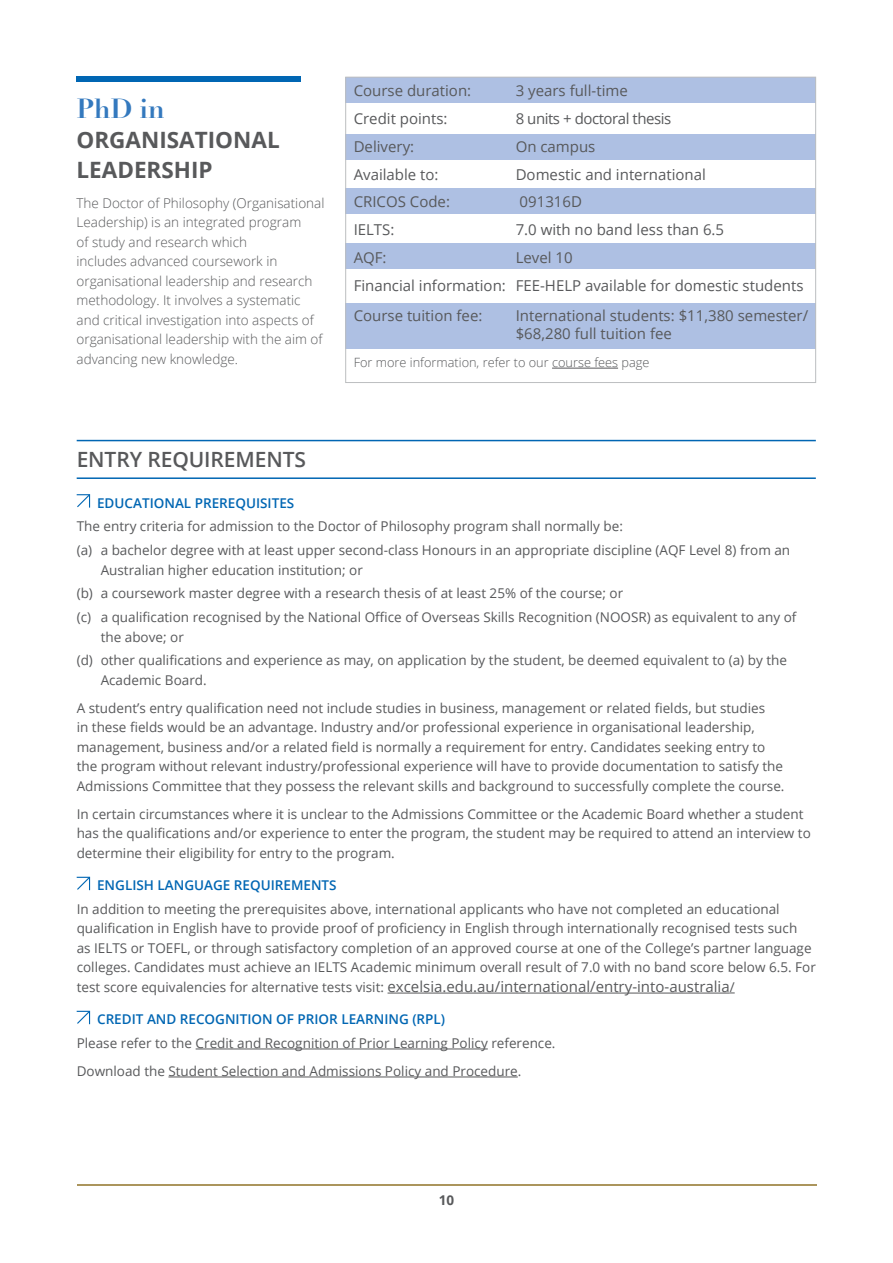
<style>
.page{position:relative;width:893px;height:1263px;background:#fff}
.page>*{position:absolute;margin:0;border:0;box-sizing:border-box;transform-origin:0 0}
.t1{font:700 27px "Didot";color:#3479be}
.t2{font:700 22.5px/29.7px "Open Sans";color:#58595b}
.t3{font:600 21px "Open Sans";letter-spacing:-.005em;color:#58595b}
.t4{font:15px/27.8px "Open Sans";color:#58595b}
.t5{font:15px "Open Sans";letter-spacing:-.03em;color:#58595b}
.t6{font:13.5px/19.5px "Open Sans";color:#58595b}
.t7{font:300 13.5px/19.5px "Open Sans";color:#58595b}
.t8{font:600 13.5px "Open Sans";color:#0066b3}
.t9{font:700 13.5px "Open Sans";color:#58595b}
.t10{font:300 12.75px "Open Sans";color:#58595b}
.s1{font-size:13.5px}
</style>
<div class="page">
<hr style="left:77px;top:1184px;width:739px;height:1px;background:#ab955c">
<div style="left:345px;top:243px;width:471px;height:26px;background:#aec0e3"></div>
<div style="left:345px;top:304px;width:471px;height:45px;background:#aec0e3"></div>
<div style="left:345px;top:77px;width:471px;height:26px;background:#aec0e3"></div>
<div style="left:345px;top:134px;width:471px;height:25px;background:#aec0e3"></div>
<div style="left:345px;top:188px;width:471px;height:25px;background:#aec0e3"></div>
<hr style="left:552px;top:368px;width:66px;height:1px;background:#58595b">
<div style="left:345px;top:77px;width:471px;height:306px;border:1px solid #bcbec0"></div>
<div style="left:77px;top:77px;width:224px;height:5px;background:#0066b3"></div>
<hr style="left:77px;top:440px;width:739px;height:1px;background:#0066b3">
<hr style="left:77px;top:477px;width:739px;height:2px;background:#0066b3">
<hr style="left:388px;top:993px;width:342px;height:1px;background:#58595b">
<hr style="left:196px;top:1048px;width:292px;height:1px;background:#58595b">
<hr style="left:168px;top:1077px;width:350px;height:1px;background:#58595b">
<svg style="left:76px;top:494px;width:15px;height:14px"></svg>
<svg style="left:76px;top:876px;width:15px;height:15px"></svg>
<svg style="left:76px;top:1010px;width:15px;height:15px"></svg>
<h1 class="t1" style="left:77px;top:92px;width:90px">PhD in</h1>
<h2 class="t2" style="left:77px;top:124px;width:205px">ORGANISATIONAL<br>LEADERSHIP</h2>
<p class="t7" style="left:77px;top:193px;width:249px">The Doctor of Philosophy (Organisational Leadership) is an integrated program<br>of study and research which<br>includes advanced coursework in organisational leadership and research methodology. It involves a systematic and critical investigation into aspects of organisational leadership with the aim of advancing new knowledge.</p>
<p class="t4" style="left:354px;top:77px;width:119px">Course duration:</p>
<p class="t4" style="left:516px;top:77px;width:114px">3 years full-time</p>
<p class="t4" style="left:354px;top:104px;width:95px">Credit points:</p>
<p class="t5" style="left:516px;top:108px;width:157px">8 units + doctoral thesis</p>
<p class="t4" style="left:354px;top:132px;width:62px">Delivery:</p>
<p class="t4" style="left:516px;top:132px;width:81px">On campus</p>
<p class="t4" style="left:354px;top:160px;width:86px">Available to:</p>
<p class="t4" style="left:516px;top:160px;width:192px">Domestic and international</p>
<p class="t4" style="left:354px;top:188px;width:98px">CRICOS Code:</p>
<p class="t4" style="left:520px;top:188px;width:64px">091316D</p>
<p class="t4" style="left:354px;top:215px;width:42px">IELTS:</p>
<p class="t4" style="left:516px;top:215px;width:210px">7.0 with no band less than 6.5</p>
<p class="t4" style="left:354px;top:243px;width:34px">AQF:</p>
<p class="t4" style="left:354px;top:243px;width:451px;text-indent:162px">Level 10<br>Financial information: FEE-HELP available for domestic students</p>
<p class="t4" style="left:354px;top:302px;width:130px">Course tuition fee:</p>
<p class="t4" style="left:516px;top:306px;width:294px;line-height:18px">International students: $11,380 semester/ $68,280 full tuition fee</p>
<p class="t10" style="left:354px;top:354px;width:297px">For more information, refer to our course fees page</p>
<h3 class="t3" style="left:77px;top:445px;width:231px">ENTRY REQUIREMENTS</h3>
<p class="t8" style="left:97px;top:493px;width:199px">EDUCATIONAL PREREQUISITES</p>
<p class="t6" style="left:77px;top:514px;width:715px;line-height:23.7px">The entry criteria for admission to the Doctor of Philosophy program shall normally be:<br>(a) a bachelor degree with at least upper second-class Honours in an appropriate discipline (AQF Level 8) from an</p>
<p class="t6" style="left:77px;top:557px;width:721px;line-height:23.7px;text-indent:24px">Australian higher education institution; or<br>(b) a coursework master degree with a research thesis of at least 25% of the course; or<br>(c) a qualification recognised by the National Office of Overseas Skills Recognition (NOOSR) as equivalent to any of</p>
<p class="t6" style="left:77px;top:624px;width:712px;line-height:23.7px;text-indent:24px">the above; or<br>(d) other qualifications and experience as may, on application by the student, be deemed equivalent to (a) by the</p>
<p class="t6" style="left:77px;top:665px;width:690px;line-height:28px;text-indent:24px">Academic Board.<br>A student’s entry qualification need not include studies in business, management or related fields, but studies</p>
<p class="t6" style="left:77px;top:717px;width:709px">in these fields would be an advantage. Industry and/or professional experience in organisational leadership, management, business and/or a related field is normally a requirement for entry. Candidates seeking entry to the program without relevant industry/professional experience will have to provide documentation to satisfy the Admissions Committee that they possess the relevant skills and background to successfully complete the course.</p>
<p class="t6" style="left:77px;top:804px;width:736px">In certain circumstances where it is unclear to the Admissions Committee or the Academic Board whether a student has the qualifications and/or experience to enter the program, the student may be required to attend an interview to determine their eligibility for entry to the program.</p>
<p class="t8" style="left:97px;top:876px;width:241px">ENGLISH LANGUAGE REQUIREMENTS</p>
<p class="t6" style="left:77px;top:899px;width:741px">In addition to meeting the prerequisites above, international applicants who have not completed an educational qualification in English have to provide proof of proficiency in English through internationally recognised tests such<br>as IELTS or TOEFL, or through satisfactory completion of an approved course at one of the College’s partner language colleges. Candidates must achieve an IELTS Academic minimum overall result of 7.0 with no band score below 6.5. For</p>
<p class="t4" style="left:77px;top:972px;width:659px"><span class="s1">test score equivalencies for alternative tests visit:</span> excelsia.edu.au/international/entry-into-australia<span class="s1">/</span></p>
<p class="t8" style="left:97px;top:1010px;width:350px">CREDIT AND RECOGNITION OF PRIOR LEARNING (RPL)</p>
<p class="t6" style="left:77px;top:1029px;width:480px;line-height:28px">Please refer to the Credit and Recognition of Prior Learning Policy reference.<br>Download the Student Selection and Admissions Policy and Procedure.</p>
<p class="t9" style="left:439px;top:1191px;width:17px">10</p>
</div>
